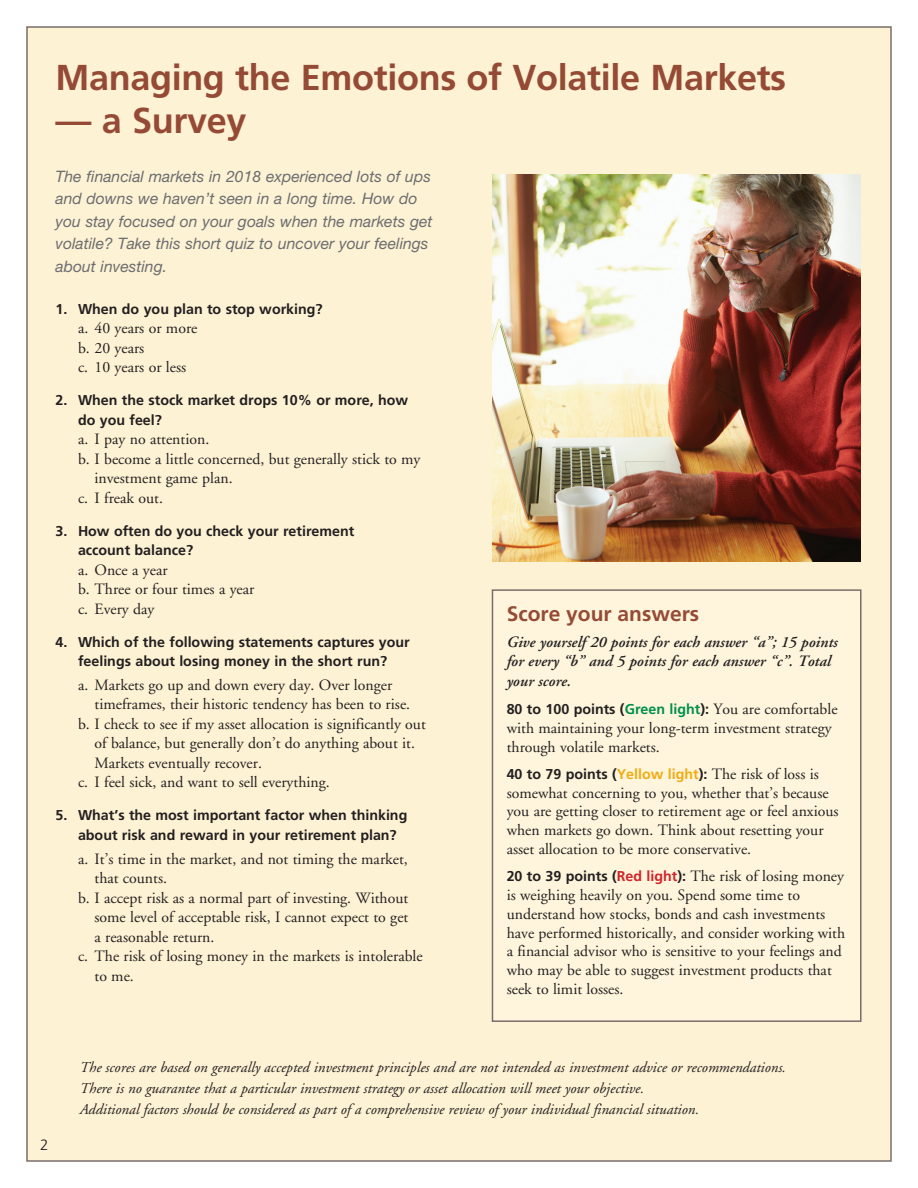
<style>
.page{position:relative;width:918px;height:1188px;background:#fff}
.page>*{position:absolute;margin:0;border:0;box-sizing:border-box;transform-origin:0 0}
.Story_subtitle_bold{font:700 36px "Frutiger";letter-spacing:-.01em;color:#954a35}
.subheads{font:700 21px "Frutiger";color:#954a35}
.body_copy{font:15.75px/18.8px "Adobe Garamond";color:#231f20}
.italic_callout{font:italic 15.75px/22.5px "Helvetica Neue";color:#6c6d70}
.body_copy-2{font:italic 600 15.75px/19.5px "Adobe Garamond";color:#231f20}
.body_copy-3{font:italic 15px "Adobe Garamond";color:#231f20}
.story_title_frutiger{font:300 15px "Frutiger";color:#231f20}
.body_copy-4{font:700 14.25px/19.5px "Frutiger";color:#231f20}
.s1{font-family:"Frutiger";font-weight:700;font-size:14.25px}
.s2{font-family:"Frutiger";font-weight:700;font-size:14.25px;color:#008f4d}
.s3{color:#f0ac13}
.s4{font-family:"Adobe Garamond";font-weight:400;font-size:15.75px}
.s5{font-family:"Frutiger";font-weight:700;font-size:14.25px;color:#d1232a}
</style>
<div class="page">
<div style="left:26px;top:26px;width:866px;height:1136px;background:#fef2d4;border:2px solid #796d6a"></div>
<img style="left:492px;top:174px;width:369px;height:388px">
<div style="left:492px;top:590px;width:369px;height:431px;background:#fef5dc"></div>
<div style="left:492px;top:589px;width:370px;height:433px;border:2px solid #796d6a"></div>
<p class="Story_subtitle_bold" style="left:56px;top:56px;width:732px">Managing the Emotions of Volatile Markets</p>
<p class="Story_subtitle_bold" style="left:56px;top:99px;width:192px">— a Survey</p>
<p class="italic_callout" style="left:56px;top:165px;width:379px">The financial markets in 2018 experienced lots of ups and downs we haven’t seen in a long time. How do you stay focused on your goals when the markets get volatile? Take this short quiz to uncover your feelings about investing.</p>
<p class="body_copy-4" style="left:56px;top:299px;width:269px">1. When do you plan to stop working?</p>
<p class="body_copy" style="left:78px;top:319px;width:121px">a. 40 years or more</p>
<p class="body_copy" style="left:78px;top:339px;width:68px">b. 20 years</p>
<p class="body_copy" style="left:78px;top:358px;width:110px">c. 10 years or less</p>
<p class="body_copy-4" style="left:78px;top:390px;width:332px;text-indent:-22px">2. When the stock market drops 10% or more, how do you feel?</p>
<p class="body_copy" style="left:78px;top:430px;width:133px">a. I pay no attention.</p>
<p class="body_copy" style="left:94px;top:449px;width:328px;line-height:19.5px;text-indent:-16px">b. I become a little concerned, but generally stick to my investment game plan.</p>
<p class="body_copy" style="left:78px;top:489px;width:86px">c. I freak out.</p>
<p class="body_copy-4" style="left:78px;top:521px;width:278px;text-indent:-22px">3. How often do you check your retirement account balance?</p>
<p class="body_copy" style="left:78px;top:561px;width:91px">a. Once a year</p>
<p class="body_copy" style="left:78px;top:580px;width:178px">b. Three or four times a year</p>
<p class="body_copy" style="left:78px;top:600px;width:78px">c. Every day</p>
<p class="body_copy-4" style="left:56px;top:632px;width:356px;text-align:center">4. Which of the following statements captures your feelings about losing money in the short run?</p>
<p class="body_copy" style="left:94px;top:676px;width:317px;line-height:19.5px;text-indent:-16px">a. Markets go up and down every day. Over longer timeframes, their historic tendency has been to rise.</p>
<p class="body_copy" style="left:94px;top:715px;width:333px;line-height:19.5px;text-indent:-16px">b. I check to see if my asset allocation is significantly out of balance, but generally don’t do anything about it.<br>Markets eventually recover.</p>
<p class="body_copy" style="left:78px;top:773px;width:253px">c. I feel sick, and want to sell everything.</p>
<p class="body_copy-4" style="left:78px;top:806px;width:331px;text-indent:-22px">5. What’s the most important factor when thinking about risk and reward in your retirement plan?</p>
<p class="body_copy" style="left:94px;top:849px;width:315px;line-height:19.5px;text-indent:-16px">a. It’s time in the market, and not timing the market, that counts.</p>
<p class="body_copy" style="left:94px;top:888px;width:315px;line-height:19.5px;text-align:justify;text-indent:-16px">b. I accept risk as a normal part of investing. Without some level of acceptable risk, I cannot expect to get a reasonable return.</p>
<p class="body_copy" style="left:94px;top:947px;width:330px;line-height:19.5px;text-indent:-16px">c. The risk of losing money in the markets is intolerable to me.</p>
<p class="subheads" style="left:507px;top:601px;width:194px">Score your answers</p>
<p class="body_copy-2" style="left:507px;top:633px;width:333px">Give yourself 20 points for each answer “a”; 15 points for every “b” and 5 points for each answer “c”. Total your score.</p>
<p class="body_copy" style="left:507px;top:700px;width:332px"><span class="s1">80 to 100 points (</span><span class="s2">Green light</span><span class="s1">):</span> You are comfortable with maintaining your long-term investment strategy through volatile markets.</p>
<p class="body_copy-4" style="left:507px;top:764px;width:314px">40 to 79 points (<span class="s3">Yellow light</span>): <span class="s4">The risk of loss is</span></p>
<p class="body_copy" style="left:507px;top:784px;width:333px">somewhat concerning to you, whether that’s because you are getting closer to retirement age or feel anxious when markets go down. Think about resetting your asset allocation to be more conservative.</p>
<p class="body_copy" style="left:507px;top:867px;width:340px"><span class="s1">20 to 39 points (</span><span class="s5">Red light</span><span class="s1">):</span> The risk of losing money is weighing heavily on you. Spend some time to understand how stocks, bonds and cash investments have performed historically, and consider working with a financial advisor who is sensitive to your feelings and who may be able to suggest investment products that seek to limit losses.</p>
<p class="story_title_frutiger" style="left:40px;top:1136px;width:10px">2</p>
<p class="body_copy-3" style="left:80px;top:1060px;width:708px">The scores are based on generally accepted investment principles and are not intended as investment advice or recommendations.</p>
<p class="body_copy-3" style="left:80px;top:1081px;width:566px">There is no guarantee that a particular investment strategy or asset allocation will meet your objective.</p>
<p class="body_copy-3" style="left:80px;top:1102px;width:621px">Additional factors should be considered as part of a comprehensive review of your individual financial situation.</p>
</div>
